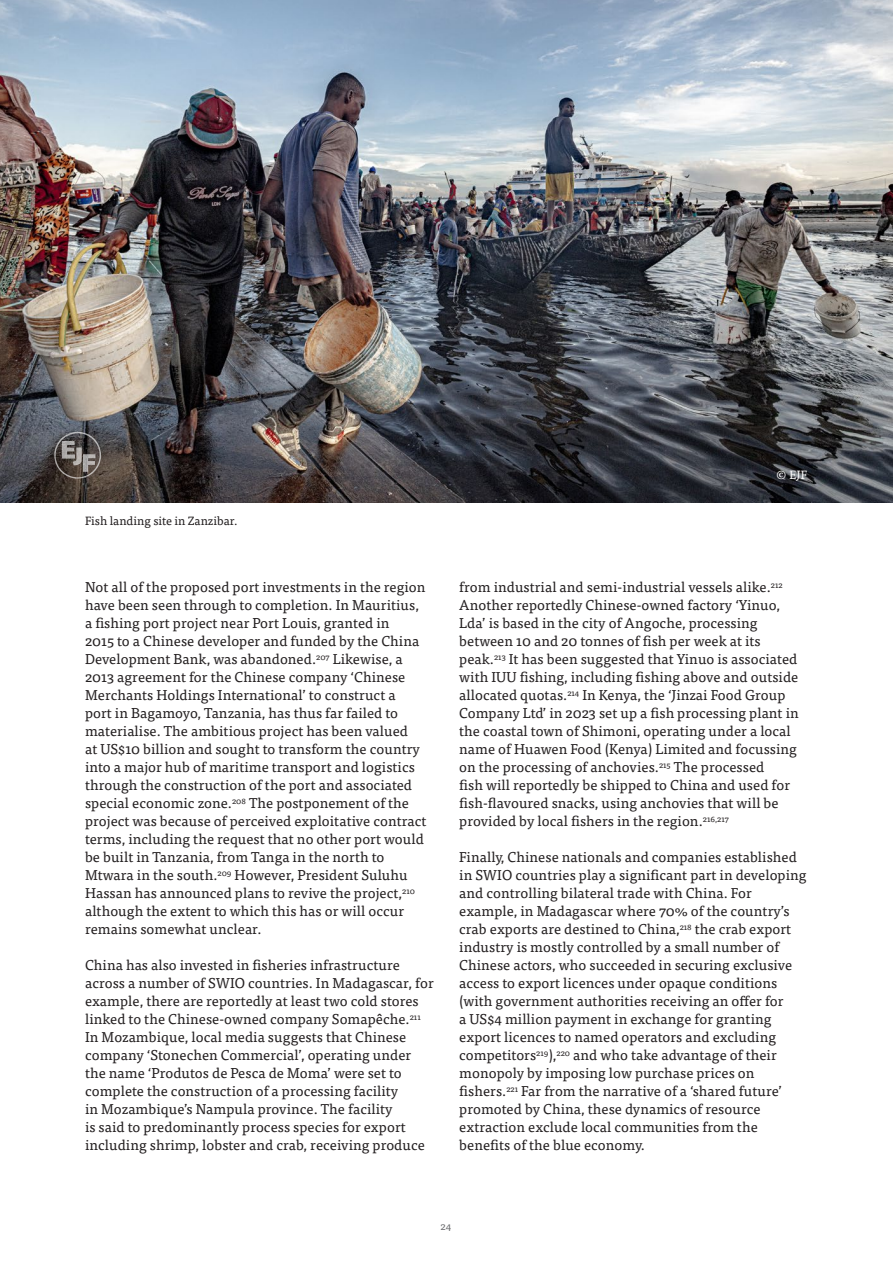
<style>
.page{position:relative;width:893px;height:1263px;background:#fff}
.page>*{position:absolute;margin:0;border:0;box-sizing:border-box;transform-origin:0 0}
.t1{font:14.25px/18px "Tisa Pro";letter-spacing:.005em;color:#231f20}
.t2{font:12px "Tisa Pro";color:#231f20}
.t3{font:12px "Tisa Pro";color:#fff}
.t4{font:10.5px "Tisa Pro";color:#6c6d70}
</style>
<div class="page">
<img style="left:0;top:0;width:893px;height:502px">
<svg style="left:54px;top:432px;width:47px;height:47px;background:#635d5a"></svg>
<p class="t2" style="left:85px;top:511px;width:154px">Fish landing site in Zanzibar.</p>
<p class="t1" style="left:85px;top:577px;width:343px">Not all of the proposed port investments in the region have been seen through to completion. In Mauritius, a fishing port project near Port Louis, granted in<br>2015 to a Chinese developer and funded by the China Development Bank, was abandoned.<sup>207</sup> Likewise, a 2013 agreement for the Chinese company ‘Chinese Merchants Holdings International’ to construct a<br>port in Bagamoyo, Tanzania, has thus far failed to materialise. The ambitious project has been valued<br>at US$10 billion and sought to transform the country into a major hub of maritime transport and logistics through the construction of the port and associated special economic zone.<sup>208</sup> The postponement of the project was because of perceived exploitative contract terms, including the request that no other port would be built in Tanzania, from Tanga in the north to Mtwara in the south.<sup>209</sup> However, President Suluhu Hassan has announced plans to revive the project,<sup>210 </sup>although the extent to which this has or will occur remains somewhat unclear.</p>
<p class="t1" style="left:85px;top:955px;width:350px">China has also invested in fisheries infrastructure across a number of SWIO countries. In Madagascar, for example, there are reportedly at least two cold stores linked to the Chinese-owned company Somapêche.<sup>211<br></sup>In Mozambique, local media suggests that Chinese company ‘Stonechen Commercial’, operating under the name ‘Produtos de Pesca de Moma’ were set to complete the construction of a processing facility<br>in Mozambique’s Nampula province. The facility<br>is said to predominantly process species for export including shrimp, lobster and crab, receiving produce</p>
<p class="t3" style="left:777px;top:466px;width:32px">© EJF</p>
<p class="t1" style="left:459px;top:577px;width:341px">from industrial and semi-industrial vessels alike.<sup>212<br></sup>Another reportedly Chinese-owned factory ‘Yinuo, Lda’ is based in the city of Angoche, processing between 10 and 20 tonnes of fish per week at its peak.<sup>213</sup> It has been suggested that Yinuo is associated with IUU fishing, including fishing above and outside allocated quotas.<sup>214</sup> In Kenya, the ‘Jinzai Food Group Company Ltd’ in 2023 set up a fish processing plant in the coastal town of Shimoni, operating under a local name of Huawen Food (Kenya) Limited and focussing on the processing of anchovies.<sup>215</sup> The processed<br>fish will reportedly be shipped to China and used for fish-flavoured snacks, using anchovies that will be provided by local fishers in the region.<sup>216,217</sup></p>
<p class="t1" style="left:459px;top:847px;width:349px">Finally, Chinese nationals and companies established in SWIO countries play a significant part in developing and controlling bilateral trade with China. For example, in Madagascar where 70% of the country’s crab exports are destined to China,<sup>218</sup> the crab export industry is mostly controlled by a small number of Chinese actors, who succeeded in securing exclusive access to export licences under opaque conditions (with government authorities receiving an offer for<br>a US$4 million payment in exchange for granting export licences to named operators and excluding competitors<sup>219</sup>),<sup>220</sup> and who take advantage of their monopoly by imposing low purchase prices on fishers.<sup>221</sup> Far from the narrative of a ‘shared future’ promoted by China, these dynamics of resource extraction exclude local communities from the benefits of the blue economy.</p>
<p class="t4" style="left:441px;top:1218px;width:12px">24</p>
</div>
